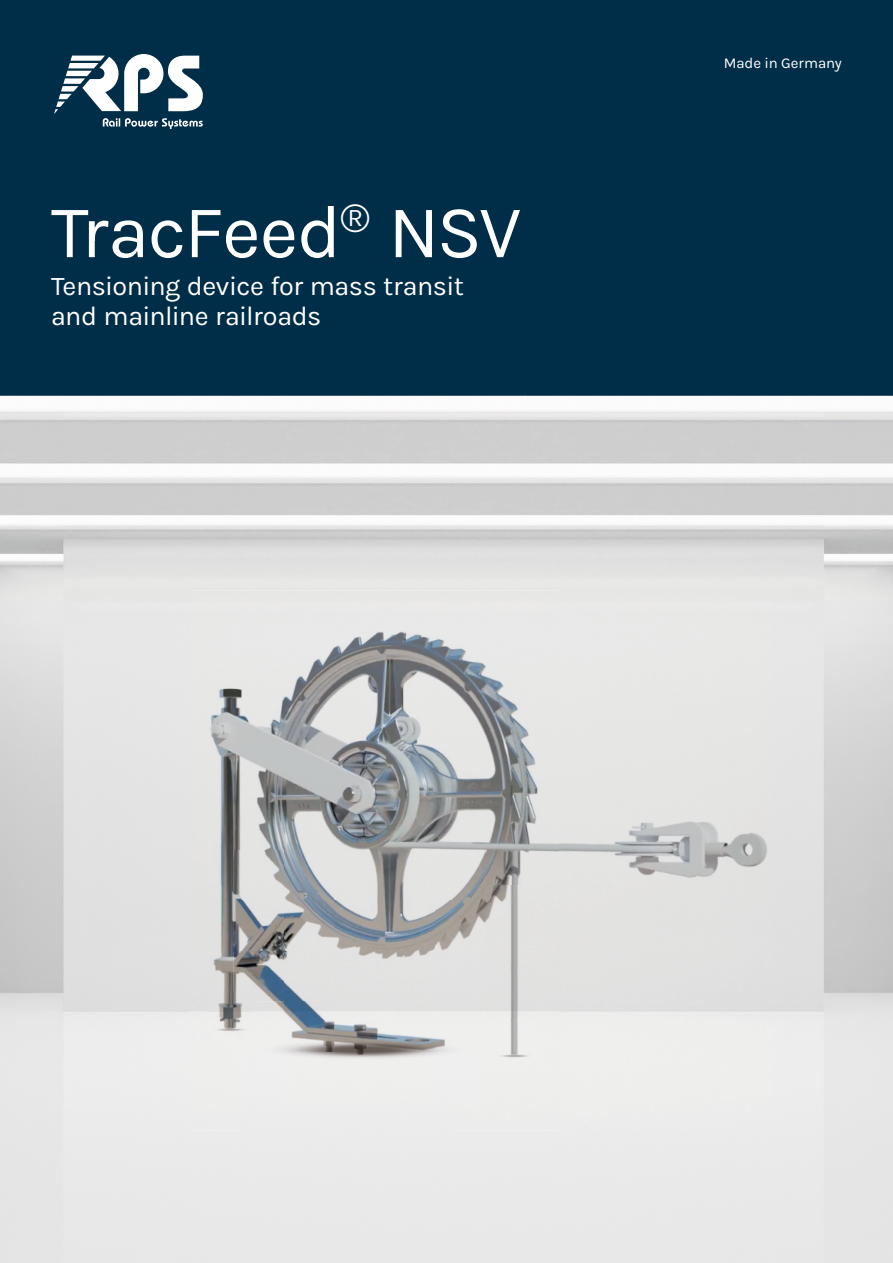
<style>
.page{position:relative;width:893px;height:1263px;background:#fff}
.page>*{position:absolute;margin:0;border:0;box-sizing:border-box;transform-origin:0 0}
.t1{font:75px "Karla";letter-spacing:-.02em;color:#fff}
.t2{font:27px/30px "Karla";letter-spacing:-.02em;color:#fff}
.t3{font:15px "Karla";letter-spacing:-.005em;color:#fff}
</style>
<div class="page">
<div style="left:0;top:0;width:893px;height:396px;background:#002e48"></div>
<svg style="left:54px;top:54px;width:149px;height:75px"></svg>
<img style="left:190px;top:591px;width:369px;height:294px">
<img style="left:559px;top:591px;width:212px;height:540px">
<img style="left:190px;top:885px;width:52px;height:246px">
<img style="left:454px;top:885px;width:106px;height:246px">
<div style="left:242px;top:1102px;width:212px;height:29px;background:#ececec"></div>
<img style="left:234px;top:850px;width:252px;height:252px">
<img style="left:490px;top:1018px;width:48px;height:48px">
<img style="left:206px;top:991px;width:48px;height:48px">
<h1 class="t1" style="left:51px;top:184px;width:472px">TracFeed<sup>®</sup> NSV</h1>
<p class="t2" style="left:51px;top:270px;width:414px">Tensioning device for mass transit and mainline railroads</p>
<p class="t3" style="left:724px;top:53px;width:120px">Made in Germany</p>
</div>
